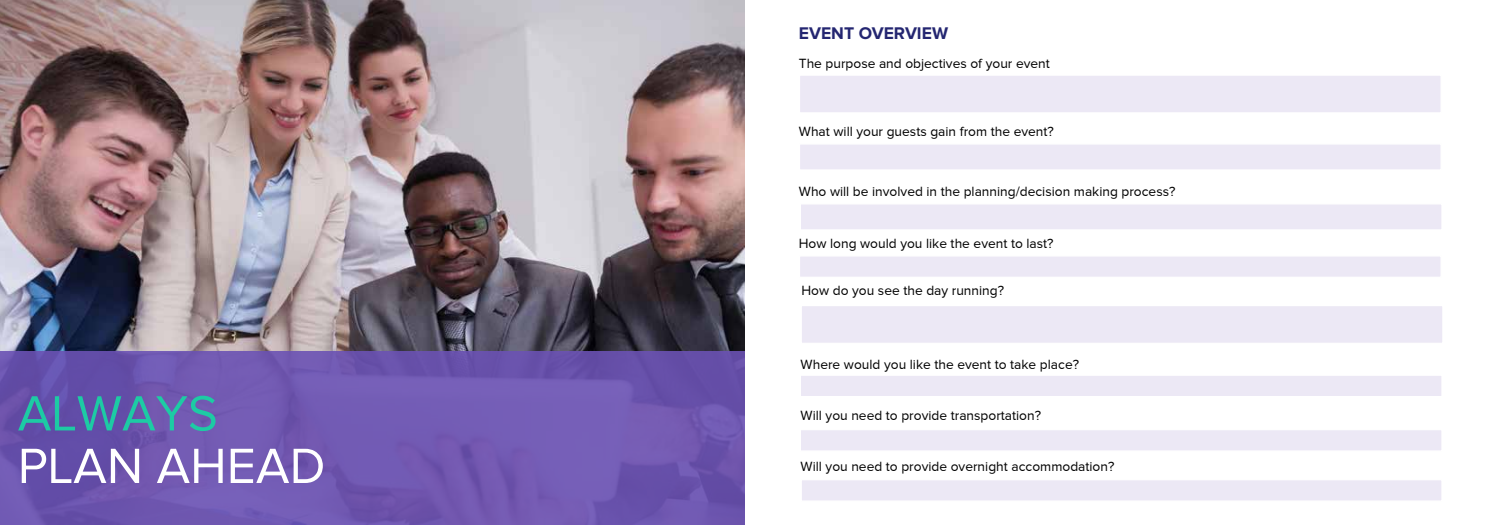
<style>
.page{position:relative;width:1489px;height:525px;background:#fff}
.page>*{position:absolute;margin:0;border:0;box-sizing:border-box;transform-origin:0 0}
.t1{font:51.25px "Proxima Nova";color:#fff}
.t2{font:51.25px "Proxima Nova";color:#1dcba4}
.t3{font:700 17.5px "Proxima Nova";color:#242671}
.t4{font:13.75px "Proxima Nova";color:#000}
</style>
<div class="page">
<div style="left:798px;top:74px;width:643px;height:39px;background:#ece8f5;border:1px solid #fff"></div>
<div style="left:798px;top:143px;width:643px;height:27px;background:#ece8f5;border:1px solid #fff"></div>
<div style="left:799px;top:203px;width:643px;height:27px;background:#ece8f5;border:1px solid #fff"></div>
<div style="left:798px;top:255px;width:643px;height:23px;background:#ece8f5;border:1px solid #fff"></div>
<div style="left:800px;top:305px;width:643px;height:39px;background:#ece8f5;border:1px solid #fff"></div>
<div style="left:799px;top:374px;width:643px;height:23px;background:#ece8f5;border:1px solid #fff"></div>
<div style="left:799px;top:429px;width:643px;height:22px;background:#ece8f5;border:1px solid #fff"></div>
<img style="left:0;top:0;width:744px;height:351px">
<div style="left:800px;top:479px;width:642px;height:22px;background:#ece8f5;border:1px solid #fff"></div>
<div style="left:0;top:351px;width:744px;height:173px;background:linear-gradient(to right,#6b54ae,#7159b1)"></div>
<h1 class="t2" style="left:18px;top:384px;width:202px">ALWAYS</h1>
<h1 class="t1" style="left:18px;top:437px;width:309px">PLAN AHEAD</h1>
<p class="t3" style="left:798px;top:25px;width:151px">EVENT OVERVIEW</p>
<p class="t4" style="left:798px;top:56px;width:252px">The purpose and objectives of your event</p>
<p class="t4" style="left:798px;top:124px;width:256px">What will your guests gain from the event?</p>
<p class="t4" style="left:798px;top:183px;width:378px">Who will be involved in the planning/decision making process?</p>
<p class="t4" style="left:798px;top:236px;width:256px">How long would you like the event to last?</p>
<p class="t4" style="left:801px;top:283px;width:204px">How do you see the day running?</p>
<p class="t4" style="left:800px;top:356px;width:280px">Where would you like the event to take place?</p>
<p class="t4" style="left:800px;top:408px;width:242px">Will you need to provide transportation?</p>
<p class="t4" style="left:800px;top:458px;width:315px">Will you need to provide overnight accommodation?</p>
</div>
